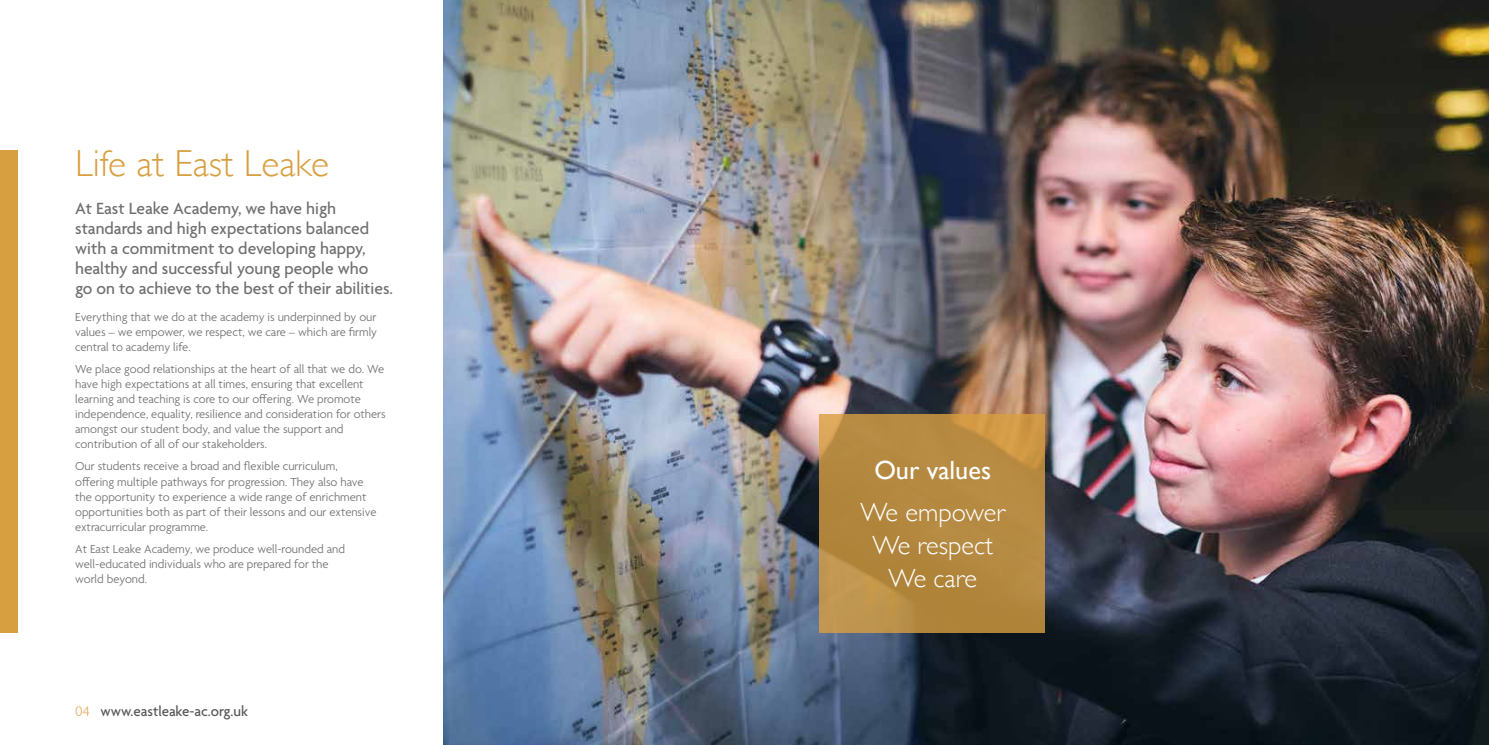
<style>
.page{position:relative;width:1489px;height:745px;background:#fff}
.page>*{position:absolute;margin:0;border:0;box-sizing:border-box;transform-origin:0 0}
.t1{font:300 37.5px "Gill Sans";color:#d89f40}
.t2{font:300 26.25px/32.8px "Gill Sans";color:#fff;text-align:center}
.t3{font:26.25px "Gill Sans";color:#fff}
.t4{font:500 17.5px/20px "Agenda";color:#706f6f}
.t5{font:500 15px "Agenda";color:#575756}
.t6{font:300 15px "Agenda";color:#e1b168}
.t7{font:300 12.5px/15px "Agenda";color:#706f6f}
</style>
<div class="page">
<div style="left:0;top:150px;width:18px;height:482px;background:#d89f40"></div>
<img style="left:444px;top:0;width:1044px;height:744px">
<svg style="left:819px;top:414px;width:226px;height:218px;background:#b78a41"></svg>
<h1 class="t1" style="left:75px;top:134px;width:255px">Life at East Leake</h1>
<h3 class="t4" style="left:75px;top:199px;width:319px">At East Leake Academy, we have high standards and high expectations balanced with a commitment to developing happy, healthy and successful young people who<br>go on to achieve to the best of their abilities.</h3>
<p class="t7" style="left:75px;top:310px;width:303px;text-align:justify">Everything that we do at the academy is underpinned by our values – we empower, we respect, we care – which are firmly central to academy life.</p>
<p class="t7" style="left:75px;top:362px;width:312px">We place good relationships at the heart of all that we do. We have high expectations at all times, ensuring that excellent learning and teaching is core to our offering. We promote independence, equality, resilience and consideration for others amongst our student body, and value the support and contribution of all of our stakeholders.</p>
<p class="t7" style="left:75px;top:459px;width:303px">Our students receive a broad and flexible curriculum, offering multiple pathways for progression. They also have the opportunity to experience a wide range of enrichment opportunities both as part of their lessons and our extensive extracurricular programme.</p>
<p class="t7" style="left:75px;top:541px;width:271px">At East Leake Academy, we produce well-rounded and well-educated individuals who are prepared for the world beyond.</p>
<p class="t6" style="left:75px;top:702px;width:16px">04</p>
<p class="t5" style="left:101px;top:702px;width:149px">www.eastleake-ac.org.uk</p>
<h2 class="t3" style="left:874px;top:454px;width:118px">Our values</h2>
<h2 class="t2" style="left:860px;top:494px;width:146px">We empower<br>We respect<br>We care</h2>
</div>
